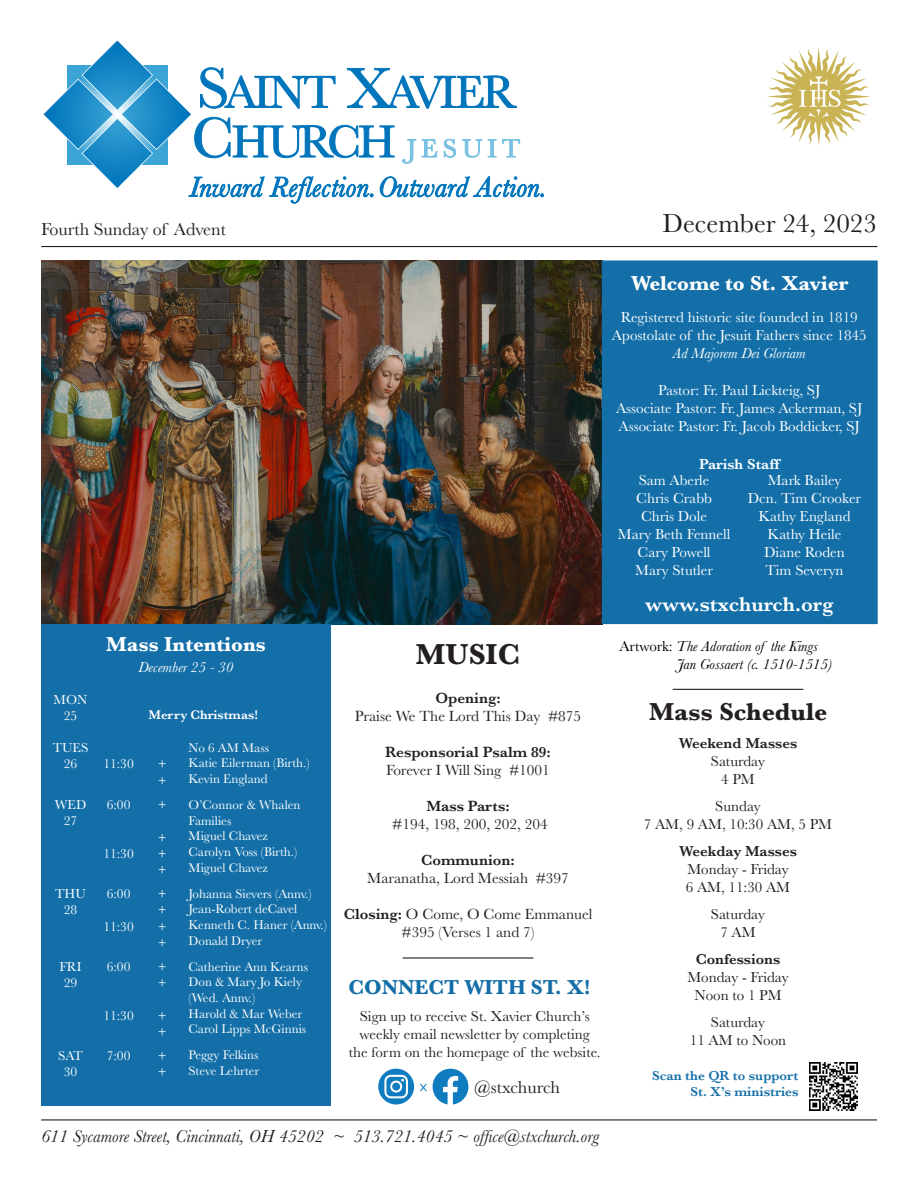
<style>
.page{position:relative;width:918px;height:1188px;background:#fff}
.page>*{position:absolute;margin:0;border:0;box-sizing:border-box;transform-origin:0 0}
.t1{font:700 30px "Baskerville";color:#231f20}
.t2{font:27px "Baskerville";color:#231f20}
.t3{font:700 25.5px "Baskerville";color:#231f20}
.t4{font:700 21px "Baskerville";color:#fff}
.t5{font:600 21px "Baskerville";color:#fff}
.t6{font:700 21px "Baskerville";color:#146fa8}
.t7{font:italic 18px "Baskerville";color:#231f20}
.t8{font:18px "Baskerville";color:#231f20}
.t9{font:15.3px/18px "Baskerville";color:#231f20;text-align:center}
.t10{font:600 15.3px "Baskerville";color:#231f20}
.t11{font:15px "Baskerville";color:#fff}
._10pt_baskerville_white{font:15px/18px "Baskerville";color:#231f20;text-align:center}
.black_announcement_body{font:italic 15px "Baskerville";color:#000}
.t12{font:600 15px "Baskerville";color:#231f20}
.t13{font:italic 15px "Baskerville";color:#fff}
.t14{font:600 15px "Baskerville";color:#fff}
.t15{font:13.5px "Baskerville";color:#fff}
.t16{font:600 13.5px/16.2px "Baskerville";color:#146fa8;text-align:right}
._10pt_baskerville_white-2{font:13.05px/15.6px "Baskerville";color:#fff}
._10pt_baskerville_white-3{font:600 13.05px "Baskerville";color:#fff}
.s1{font-weight:600}
.s2{font-style:normal}
.s3{font-style:inherit}
</style>
<div class="page">
<img style="left:42px;top:260px;width:560px;height:364px">
<div style="left:602px;top:260px;width:276px;height:364px;background:#146fa8;border:2px solid #146fa8"></div>
<svg style="left:43px;top:41px;width:501px;height:162px"></svg>
<hr style="left:41px;top:246px;width:837px;height:1px;background:#231f20">
<hr style="left:41px;top:1119px;width:836px;height:1px;background:#231f20">
<svg style="left:767px;top:48px;width:103px;height:97px"></svg>
<div style="left:41px;top:624px;width:290px;height:482px;background:#146fa8"></div>
<svg style="left:433px;top:1069px;width:35px;height:35px"></svg>
<svg style="left:378px;top:1069px;width:36px;height:36px"></svg>
<svg style="left:420px;top:1084px;width:7px;height:7px"></svg>
<hr style="left:403px;top:957px;width:130px;height:2px;background:#231f20">
<hr style="left:673px;top:689px;width:130px;height:1px;background:#231f20">
<img style="left:810px;top:1062px;width:48px;height:49px">
<p class="t8" style="left:41px;top:218px;width:186px">Fourth Sunday of Advent</p>
<p class="t2" style="left:663px;top:206px;width:216px">December 24, 2023</p>
<p class="t4" style="left:631px;top:268px;width:219px">Welcome to St. Xavier</p>
<p class="t11" style="left:621px;top:307px;width:239px">Registered historic site founded in 1819</p>
<p class="t11" style="left:612px;top:325px;width:256px">Apostolate of the Jesuit Fathers since 1845</p>
<p class="t13" style="left:673px;top:343px;width:134px">Ad Majorem Dei Gloriam</p>
<p class="t4" style="left:106px;top:629px;width:161px">Mass Intentions</p>
<p class="t13" style="left:138px;top:657px;width:96px">December 25 - 30</p>
<p class="t15" style="left:54px;top:691px;width:35px">MON</p>
<p class="t15" style="left:64px;top:707px;width:15px">25</p>
<p class="_10pt_baskerville_white-3" style="left:148px;top:706px;width:111px">Merry Christmas!</p>
<p class="t15" style="left:53px;top:739px;width:37px">TUES</p>
<p class="t15" style="left:64px;top:755px;width:15px">26</p>
<p class="t15" style="left:103px;top:755px;width:32px">11:30</p>
<p class="t15" style="left:158px;top:755px;width:11px">+</p>
<p class="t15" style="left:158px;top:772px;width:11px">+</p>
<p class="_10pt_baskerville_white-2" style="left:189px;top:740px;width:82px">No 6 AM Mass</p>
<p class="_10pt_baskerville_white-2" style="left:189px;top:756px;width:122px">Katie Eilerman (Birth.)</p>
<p class="_10pt_baskerville_white-2" style="left:189px;top:771px;width:81px">Kevin England</p>
<p class="t15" style="left:55px;top:796px;width:33px">WED</p>
<p class="t15" style="left:64px;top:813px;width:15px">27</p>
<p class="t15" style="left:107px;top:796px;width:25px">6:00</p>
<p class="t15" style="left:103px;top:845px;width:32px">11:30</p>
<p class="t15" style="left:158px;top:796px;width:11px">+</p>
<p class="t15" style="left:158px;top:829px;width:11px">+</p>
<p class="t15" style="left:158px;top:845px;width:11px">+</p>
<p class="t15" style="left:158px;top:861px;width:11px">+</p>
<p class="_10pt_baskerville_white-2" style="left:189px;top:797px;width:113px">O’Connor &amp; Whalen<br>Families</p>
<p class="_10pt_baskerville_white-2" style="left:189px;top:828px;width:81px">Miguel Chavez</p>
<p class="_10pt_baskerville_white-2" style="left:189px;top:844px;width:110px">Carolyn Voss (Birth.)</p>
<p class="_10pt_baskerville_white-2" style="left:189px;top:860px;width:81px">Miguel Chavez</p>
<p class="t15" style="left:55px;top:885px;width:32px">THU</p>
<p class="t15" style="left:64px;top:901px;width:15px">28</p>
<p class="t15" style="left:107px;top:885px;width:25px">6:00</p>
<p class="t15" style="left:103px;top:918px;width:32px">11:30</p>
<p class="t15" style="left:158px;top:885px;width:11px">+</p>
<p class="t15" style="left:158px;top:901px;width:11px">+</p>
<p class="t15" style="left:158px;top:918px;width:11px">+</p>
<p class="t15" style="left:158px;top:934px;width:11px">+</p>
<p class="_10pt_baskerville_white-2" style="left:189px;top:886px;width:124px">Johanna Sievers (Annv.)</p>
<p class="_10pt_baskerville_white-2" style="left:189px;top:902px;width:110px">Jean-Robert deCavel</p>
<p class="_10pt_baskerville_white-2" style="left:189px;top:917px;width:140px">Kenneth C. Haner (Annv.)</p>
<p class="_10pt_baskerville_white-2" style="left:189px;top:933px;width:75px">Donald Dryer</p>
<p class="t15" style="left:59px;top:958px;width:24px">FRI</p>
<p class="t15" style="left:64px;top:974px;width:15px">29</p>
<p class="t15" style="left:107px;top:958px;width:25px">6:00</p>
<p class="t15" style="left:103px;top:1007px;width:32px">11:30</p>
<p class="t15" style="left:158px;top:958px;width:11px">+</p>
<p class="t15" style="left:158px;top:974px;width:11px">+</p>
<p class="t15" style="left:158px;top:1007px;width:11px">+</p>
<p class="t15" style="left:158px;top:1023px;width:11px">+</p>
<p class="_10pt_baskerville_white-2" style="left:189px;top:959px;width:121px">Catherine Ann Kearns</p>
<p class="_10pt_baskerville_white-2" style="left:189px;top:974px;width:115px">Don &amp; Mary Jo Kiely</p>
<p class="_10pt_baskerville_white-2" style="left:189px;top:990px;width:68px">(Wed. Annv.)</p>
<p class="_10pt_baskerville_white-2" style="left:189px;top:1006px;width:115px">Harold &amp; Mar Weber</p>
<p class="_10pt_baskerville_white-2" style="left:189px;top:1021px;width:119px">Carol Lipps McGinnis</p>
<p class="t15" style="left:58px;top:1047px;width:26px">SAT</p>
<p class="t15" style="left:64px;top:1063px;width:15px">30</p>
<p class="t15" style="left:107px;top:1047px;width:25px">7:00</p>
<p class="t15" style="left:158px;top:1047px;width:11px">+</p>
<p class="t15" style="left:158px;top:1063px;width:11px">+</p>
<p class="_10pt_baskerville_white-2" style="left:189px;top:1048px;width:71px">Peggy Felkins</p>
<p class="_10pt_baskerville_white-2" style="left:189px;top:1063px;width:72px">Steve Lehrter</p>
<p class="t1" style="left:416px;top:634px;width:106px">MUSIC</p>
<p class="t10" style="left:435px;top:687px;width:67px">Opening:</p>
<p class="t9" style="left:355px;top:707px;width:228px">Praise We The Lord This Day #875</p>
<p class="t10" style="left:385px;top:741px;width:167px">Responsorial Psalm 89:</p>
<p class="t9" style="left:386px;top:761px;width:165px">Forever I Will Sing #1001</p>
<p class="t10" style="left:426px;top:795px;width:85px">Mass Parts:</p>
<p class="t9" style="left:392px;top:815px;width:157px">#194, 198, 200, 202, 204</p>
<p class="t10" style="left:421px;top:849px;width:95px">Communion:</p>
<p class="t9" style="left:367px;top:869px;width:203px">Maranatha, Lord Messiah #397</p>
<p class="t9" style="left:344px;top:905px;width:250px"><span class="s1">Closing:</span> O Come, O Come Emmanuel #395 (Verses 1 and 7)</p>
<p class="t6" style="left:349px;top:973px;width:244px">CONNECT WITH ST. X!</p>
<p class="_10pt_baskerville_white" style="left:349px;top:1007px;width:253px">Sign up to receive St. Xavier Church’s weekly email newsletter by completing the form on the homepage of the website.</p>
<p class="t8" style="left:474px;top:1076px;width:87px">@stxchurch</p>
<p class="t7" style="left:41px;top:1124px;width:559px">611 Sycamore Street, Cincinnati, OH 45202 ~ 513.721.4045 ~ office@stxchurch.org</p>
<p class="t11" style="left:658px;top:381px;width:164px">Pastor: Fr. Paul Lickteig, SJ</p>
<p class="t11" style="left:616px;top:399px;width:248px">Associate Pastor: Fr. James Ackerman, SJ</p>
<p class="t11" style="left:619px;top:417px;width:243px">Associate Pastor: Fr. Jacob Boddicker, SJ</p>
<p class="t14" style="left:699px;top:453px;width:83px">Parish Staff</p>
<p class="t11" style="left:639px;top:470px;width:72px">Sam Aberle</p>
<p class="t11" style="left:636px;top:488px;width:77px">Chris Crabb</p>
<p class="t11" style="left:641px;top:506px;width:67px">Chris Dole</p>
<p class="t11" style="left:618px;top:524px;width:114px">Mary Beth Fennell</p>
<p class="t11" style="left:638px;top:542px;width:74px">Cary Powell</p>
<p class="t11" style="left:635px;top:560px;width:79px">Mary Stutler</p>
<p class="t11" style="left:768px;top:470px;width:75px">Mark Bailey</p>
<p class="t11" style="left:748px;top:488px;width:115px">Dcn. Tim Crooker</p>
<p class="t11" style="left:758px;top:506px;width:94px">Kathy England</p>
<p class="t11" style="left:768px;top:524px;width:75px">Kathy Heile</p>
<p class="t11" style="left:764px;top:542px;width:82px">Diane Roden</p>
<p class="t11" style="left:765px;top:560px;width:80px">Tim Severyn</p>
<p class="t5" style="left:645px;top:589px;width:190px">www.stxchurch.org</p>
<p class="black_announcement_body" style="left:619px;top:636px;width:200px"><span class="s2">Artwork:</span> The Adoration of the Kings</p>
<p class="black_announcement_body" style="left:677px;top:654px;width:157px">Jan Gossaert (c. 1510-1515)</p>
<p class="t3" style="left:649px;top:694px;width:180px"><span class="s3">M</span>ass Schedule</p>
<p class="t12" style="left:679px;top:732px;width:120px">Weekend Masses</p>
<p class="_10pt_baskerville_white" style="left:711px;top:752px;width:56px">Saturday</p>
<p class="_10pt_baskerville_white" style="left:721px;top:770px;width:35px">4 PM</p>
<p class="_10pt_baskerville_white" style="left:715px;top:797px;width:47px">Sunday</p>
<p class="_10pt_baskerville_white" style="left:644px;top:815px;width:190px">7 AM, 9 AM, 10:30 AM, 5 PM</p>
<p class="t12" style="left:679px;top:840px;width:119px">Weekday Masses</p>
<p class="_10pt_baskerville_white" style="left:687px;top:860px;width:103px">Monday - Friday</p>
<p class="_10pt_baskerville_white" style="left:686px;top:878px;width:106px">6 AM, 11:30 AM</p>
<p class="_10pt_baskerville_white" style="left:711px;top:905px;width:56px">Saturday</p>
<p class="_10pt_baskerville_white" style="left:720px;top:923px;width:37px">7 AM</p>
<p class="t12" style="left:696px;top:948px;width:86px">Confessions</p>
<p class="_10pt_baskerville_white" style="left:687px;top:968px;width:103px">Monday - Friday</p>
<p class="_10pt_baskerville_white" style="left:694px;top:986px;width:89px">Noon to 1 PM</p>
<p class="_10pt_baskerville_white" style="left:711px;top:1013px;width:56px">Saturday</p>
<p class="_10pt_baskerville_white" style="left:690px;top:1031px;width:98px">11 AM to Noon</p>
<p class="t16" style="left:652px;top:1067px;width:148px">Scan the QR to support<br>St. X’s ministries</p>
</div>
